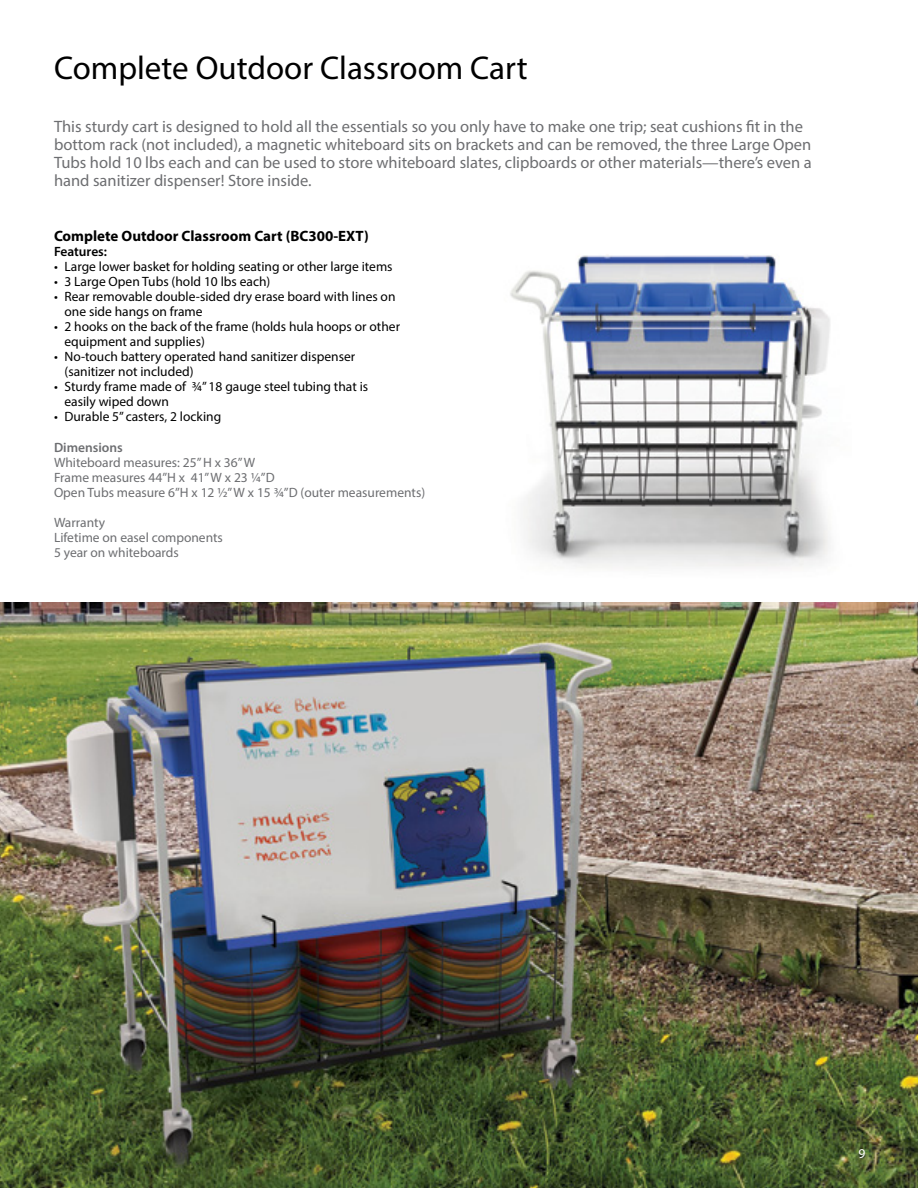
<style>
.page{position:relative;width:918px;height:1188px;background:#fff}
.page>*{position:absolute;margin:0;border:0;box-sizing:border-box;transform-origin:0 0}
.t1{font:33px "Myriad Pro";color:#000}
.t2{font:16.5px/18px "Myriad Pro";color:#6d6e71}
.t3{font:700 15px "Myriad Pro";color:#000}
.t4{font:13.5px/15px "Myriad Pro";color:#000}
.t5{font:13.5px/15px "Myriad Pro";color:#6d6e71}
.t6{font:600 13.5px "Myriad Pro";color:#6d6e71}
.t7{font:600 13.5px "Myriad Pro";color:#000}
.t8{font:13.5px "Myriad Pro";color:#fff}
</style>
<div class="page">
<img style="left:482px;top:255px;width:390px;height:348px">
<img style="left:0;top:603px;width:918px;height:585px">
<h1 class="t1" style="left:54px;top:48px;width:475px">Complete Outdoor Classroom Cart</h1>
<p class="t2" style="left:54px;top:117px;width:759px">This sturdy cart is designed to hold all the essentials so you only have to make one trip; seat cushions fit in the bottom rack (not included), a magnetic whiteboard sits on brackets and can be removed, the three Large Open Tubs hold 10 lbs each and can be used to store whiteboard slates, clipboards or other materials—there’s even a hand sanitizer dispenser! Store inside.</p>
<p class="t3" style="left:54px;top:226px;width:316px">Complete Outdoor Classroom Cart (BC300-EXT)</p>
<p class="t7" style="left:54px;top:243px;width:55px">Features:</p>
<p class="t4" style="left:54px;top:259px;width:340px">• Large lower basket for holding seating or other large items</p>
<p class="t4" style="left:54px;top:274px;width:218px">• 3 Large Open Tubs (hold 10 lbs each)</p>
<p class="t4" style="left:65px;top:289px;width:333px;text-indent:-11px">• Rear removable double-sided dry erase board with lines on one side hangs on frame</p>
<p class="t4" style="left:65px;top:319px;width:337px;text-indent:-11px">• 2 hooks on the back of the frame (holds hula hoops or other equipment and supplies)</p>
<p class="t4" style="left:65px;top:349px;width:292px;text-indent:-11px">• No-touch battery operated hand sanitizer dispenser (sanitizer not included)</p>
<p class="t4" style="left:65px;top:379px;width:305px;text-indent:-11px">• Sturdy frame made of ¾” 18 gauge steel tubing that is easily wiped down</p>
<p class="t4" style="left:54px;top:409px;width:169px">• Durable 5” casters, 2 locking</p>
<p class="t6" style="left:54px;top:439px;width:70px">Dimensions</p>
<p class="t5" style="left:54px;top:455px;width:373px">Whiteboard measures: 25” H x 36” W<br>Frame measures 44”H x 41” W x 23 1/4”D<br>Open Tubs measure 6”H x 12 1/2” W x 15 3/4”D (outer measurements)</p>
<p class="t5" style="left:54px;top:515px;width:171px">Warranty<br>Lifetime on easel components<br>5 year on whiteboards</p>
<p class="t8" style="left:859px;top:1145px;width:8px">9</p>
</div>
